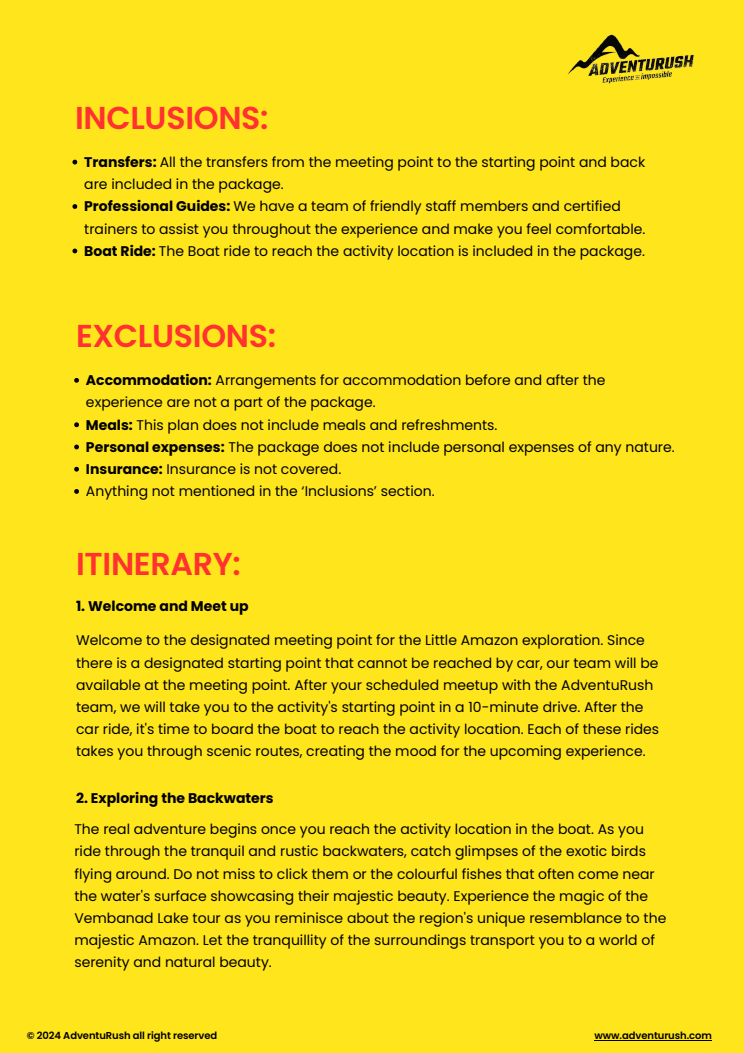
<style>
.page{position:relative;width:744px;height:1053px;background:#fff}
.page>*{position:absolute;margin:0;border:0;box-sizing:border-box;transform-origin:0 0}
.t1{font:600 31.6px "Poppins";letter-spacing:-.01em;color:#ff3131}
.t2{font:14px/22.2px "Poppins";color:#000}
.t3{font:700 14px "Poppins";color:#000}
.t4{font:600 10px "Poppins";letter-spacing:-.01em;color:#000}
.s1{font-weight:700}
</style>
<div class="page">
<div style="left:0;top:0;width:744px;height:1052px;background:#ffe51b"></div>
<img style="left:567px;top:34px;width:127px;height:50px">
<hr style="left:595px;top:1039px;width:117px;height:1px;background:#000">
<svg style="left:72px;top:160px;width:5px;height:4px"></svg>
<svg style="left:72px;top:204px;width:5px;height:5px"></svg>
<svg style="left:72px;top:248px;width:5px;height:5px"></svg>
<svg style="left:74px;top:378px;width:5px;height:4px"></svg>
<svg style="left:74px;top:422px;width:5px;height:5px"></svg>
<svg style="left:74px;top:444px;width:5px;height:5px"></svg>
<svg style="left:74px;top:466px;width:5px;height:5px"></svg>
<svg style="left:74px;top:489px;width:5px;height:4px"></svg>
<h1 class="t1" style="left:75px;top:95px;width:195px">INCLUSIONS:</h1>
<p class="t2" style="left:84px;top:151px;width:563px"><span class="s1">Transfers:</span> All the transfers from the meeting point to the starting point and back are included in the package.<br><span class="s1">Professional Guides:</span> We have a team of friendly staff members and certified trainers to assist you throughout the experience and make you feel comfortable.<br><span class="s1">Boat Ride:</span> The Boat ride to reach the activity location is included in the package.</p>
<h1 class="t1" style="left:76px;top:313px;width:202px">EXCLUSIONS:</h1>
<p class="t2" style="left:86px;top:369px;width:590px"><span class="s1">Accommodation:</span> Arrangements for accommodation before and after the experience are not a part of the package.<br><span class="s1">Meals:</span> This plan does not include meals and refreshments.<br><span class="s1">Personal expenses:</span> The package does not include personal expenses of any nature.<br><span class="s1">Insurance:</span> Insurance is not covered.<br>Anything not mentioned in the ‘Inclusions’ section.</p>
<h1 class="t1" style="left:76px;top:541px;width:166px">ITINERARY:</h1>
<p class="t3" style="left:76px;top:596px;width:174px">1. Welcome and Meet up</p>
<p class="t2" style="left:76px;top:629px;width:585px">Welcome to the designated meeting point for the Little Amazon exploration. Since there is a designated starting point that cannot be reached by car, our team will be available at the meeting point. After your scheduled meetup with the AdventuRush team, we will take you to the activity's starting point in a 10-minute drive. After the car ride, it's time to board the boat to reach the activity location. Each of these rides takes you through scenic routes, creating the mood for the upcoming experience.</p>
<p class="t3" style="left:76px;top:788px;width:199px">2. Exploring the Backwaters</p>
<p class="t2" style="left:74px;top:817px;width:593px">The real adventure begins once you reach the activity location in the boat. As you ride through the tranquil and rustic backwaters, catch glimpses of the exotic birds flying around. Do not miss to click them or the colourful fishes that often come near the water's surface showcasing their majestic beauty. Experience the magic of the Vembanad Lake tour as you reminisce about the region's unique resemblance to the majestic Amazon. Let the tranquillity of the surroundings transport you to a world of serenity and natural beauty.</p>
<p class="t4" style="left:27px;top:1028px;width:192px">© 2024 AdventuRush all right reserved</p>
<p class="t4" style="left:595px;top:1028px;width:119px">www.adventurush.com</p>
</div>
